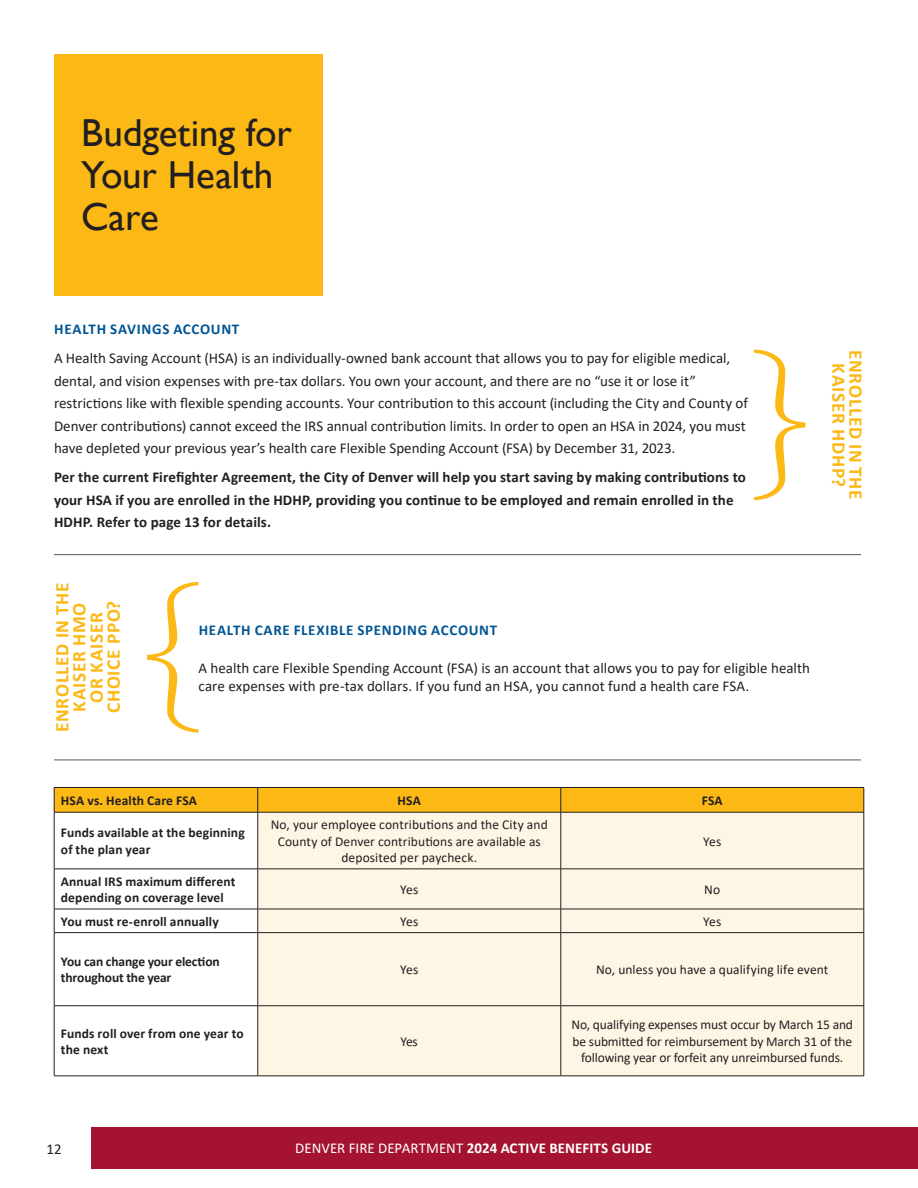
<style>
.page{position:relative;width:918px;height:1188px;background:#fff}
.page>*{position:absolute;margin:0;border:0;box-sizing:border-box;transform-origin:0 0}
.t1{font:39px/42px "Gill Sans";letter-spacing:-.005em;color:#231f20}
.t2{font:700 19.35px/17.1px "Calibri";letter-spacing:.04em;color:#fcb814;text-align:center}
.t3{font:15px/22.5px "Calibri";color:#231f20}
.t4{font:700 15px/22.5px "Calibri";letter-spacing:.005em;color:#231f20}
.t5{font:700 15px "Calibri";letter-spacing:.045em;color:#005595}
.t6{font:700 15px "Calibri";letter-spacing:.005em;color:#fff}
.t7{font:13.5px/16.5px "Calibri";color:#231f20;text-align:center}
.t8{font:700 13.5px/16.5px "Calibri";letter-spacing:.01em;color:#231f20}
.t9{font:700 13.5px/16.5px "Calibri";letter-spacing:-.01em;color:#231f20}
.s1{font-weight:400}
</style>
<div class="page">
<div style="left:92px;top:1128px;width:826px;height:41px;background:#a4132f"></div>
<div style="left:54px;top:54px;width:268px;height:242px;background:#fcb814"></div>
<div style="left:259px;top:813px;width:605px;height:263px;background:#fef6e5"></div>
<svg style="left:54px;top:787px;width:811px;height:25px;background:#f0af14"></svg>
<hr style="left:54px;top:812px;width:204px;height:1px;background:#231f20">
<hr style="left:54px;top:812px;width:1px;height:57px;background:#231f20">
<hr style="left:258px;top:812px;width:303px;height:1px;background:#231f20">
<hr style="left:258px;top:812px;width:1px;height:57px;background:#231f20">
<hr style="left:561px;top:812px;width:303px;height:1px;background:#231f20">
<hr style="left:561px;top:812px;width:1px;height:57px;background:#231f20">
<hr style="left:864px;top:812px;width:1px;height:57px;background:#231f20">
<hr style="left:54px;top:869px;width:204px;height:1px;background:#231f20">
<hr style="left:54px;top:869px;width:1px;height:40px;background:#231f20">
<hr style="left:258px;top:869px;width:303px;height:1px;background:#231f20">
<hr style="left:258px;top:869px;width:1px;height:40px;background:#231f20">
<hr style="left:561px;top:869px;width:303px;height:1px;background:#231f20">
<hr style="left:561px;top:869px;width:1px;height:40px;background:#231f20">
<hr style="left:864px;top:869px;width:1px;height:40px;background:#231f20">
<hr style="left:54px;top:909px;width:204px;height:1px;background:#231f20">
<svg style="left:54px;top:909px;width:1px;height:23px"></svg>
<hr style="left:258px;top:909px;width:303px;height:1px;background:#231f20">
<svg style="left:258px;top:909px;width:1px;height:23px"></svg>
<hr style="left:561px;top:909px;width:303px;height:1px;background:#231f20">
<svg style="left:561px;top:909px;width:1px;height:23px"></svg>
<svg style="left:864px;top:909px;width:1px;height:23px"></svg>
<hr style="left:54px;top:932px;width:204px;height:1px;background:#231f20">
<hr style="left:54px;top:933px;width:1px;height:73px;background:#231f20">
<hr style="left:258px;top:932px;width:303px;height:1px;background:#231f20">
<hr style="left:258px;top:933px;width:1px;height:73px;background:#231f20">
<hr style="left:561px;top:932px;width:303px;height:1px;background:#231f20">
<hr style="left:561px;top:933px;width:1px;height:73px;background:#231f20">
<hr style="left:864px;top:933px;width:1px;height:73px;background:#231f20">
<hr style="left:54px;top:1005px;width:204px;height:1px;background:#231f20">
<hr style="left:54px;top:1006px;width:1px;height:70px;background:#231f20">
<hr style="left:258px;top:1005px;width:303px;height:1px;background:#231f20">
<hr style="left:258px;top:1006px;width:1px;height:70px;background:#231f20">
<hr style="left:561px;top:1005px;width:303px;height:1px;background:#231f20">
<hr style="left:561px;top:1006px;width:1px;height:70px;background:#231f20">
<hr style="left:864px;top:1006px;width:1px;height:70px;background:#231f20">
<hr style="left:54px;top:1076px;width:204px;height:1px;background:#231f20">
<hr style="left:258px;top:1076px;width:303px;height:1px;background:#231f20">
<hr style="left:561px;top:1076px;width:303px;height:1px;background:#231f20">
<svg style="left:147px;top:582px;width:52px;height:151px"></svg>
<svg style="left:754px;top:350px;width:51px;height:150px"></svg>
<hr style="left:54px;top:554px;width:807px;height:1px;background:#58585a">
<hr style="left:54px;top:760px;width:807px;height:1px;background:#58585a">
<h1 class="t1" style="left:81px;top:113px;width:212px">Budgeting for<br>Your Health<br>Care</h1>
<p class="t5" style="left:54px;top:318px;width:187px">HEALTH SAVINGS ACCOUNT</p>
<p class="t3" style="left:54px;top:346px;width:695px">A Health Saving Account (HSA) is an individually-owned bank account that allows you to pay for eligible medical, dental, and vision expenses with pre-tax dollars. You own your account, and there are no “use it or lose it” restrictions like with flexible spending accounts. Your contribution to this account (including the City and County of Denver contributions) cannot exceed the IRS annual contribution limits. In order to open an HSA in 2024, you must have depleted your previous year’s health care Flexible Spending Account (FSA) by December 31, 2023.</p>
<p class="t4" style="left:54px;top:466px;width:693px">Per the current Firefighter Agreement, the City of Denver will help you start saving by making contributions to your HSA if you are enrolled in the HDHP, providing you continue to be employed and remain enrolled in the<br>HDHP. Refer to page 13 for details.</p>
<p class="t2" style="left:53px;top:732px;width:151px;rotate:-90deg">ENROLLED IN THE<br>KAISER HMO<br>OR KAISER<br>CHOICE PPO?</p>
<p class="t5" style="left:199px;top:619px;width:300px">HEALTH CARE FLEXIBLE SPENDING ACCOUNT</p>
<p class="t3" style="left:199px;top:659px;width:613px;line-height:18px">A health care Flexible Spending Account (FSA) is an account that allows you to pay for eligible health care expenses with pre-tax dollars. If you fund an HSA, you cannot fund a health care FSA.</p>
<p class="t2" style="left:865px;top:350px;width:151px;rotate:90deg">ENROLLED IN THE<br>KAISER HDHP?</p>
<p class="t8" style="left:61px;top:792px;width:138px">HSA vs. Health Care FSA</p>
<p class="t8" style="left:398px;top:792px;width:25px">HSA</p>
<p class="t8" style="left:702px;top:792px;width:23px">FSA</p>
<p class="t8" style="left:61px;top:824px;width:185px">Funds available at the beginning of the plan year</p>
<p class="t7" style="left:271px;top:816px;width:278px">No, your employee contributions and the City and<br>County of Denver contributions are available as deposited per paycheck.</p>
<p class="t7" style="left:703px;top:833px;width:20px">Yes</p>
<p class="t8" style="left:61px;top:873px;width:176px">Annual IRS maximum different depending on coverage level</p>
<p class="t7" style="left:400px;top:881px;width:20px">Yes</p>
<p class="t7" style="left:704px;top:881px;width:17px">No</p>
<p class="t8" style="left:61px;top:913px;width:159px">You must re-enroll annually</p>
<p class="t7" style="left:400px;top:913px;width:20px">Yes</p>
<p class="t7" style="left:703px;top:913px;width:20px">Yes</p>
<p class="t9" style="left:61px;top:953px;width:160px">You can change your election throughout the year</p>
<p class="t7" style="left:400px;top:961px;width:20px">Yes</p>
<p class="t7" style="left:596px;top:961px;width:234px">No, unless you have a qualifying life event</p>
<p class="t8" style="left:61px;top:1025px;width:184px">Funds roll over from one year to the next</p>
<p class="t7" style="left:401px;top:1033px;width:19px">Yes</p>
<p class="t7" style="left:571px;top:1016px;width:283px">No, qualifying expenses must occur by March 15 and be submitted for reimbursement by March 31 of the following year or forfeit any unreimbursed funds.</p>
<p class="t3" style="left:46px;top:1137px;width:17px">12</p>
<p class="t6" style="left:295px;top:1137px;width:358px"><span class="s1">DENVER FIRE DEPARTMENT</span> 2024 ACTIVE BENEFITS GUIDE</p>
</div>
